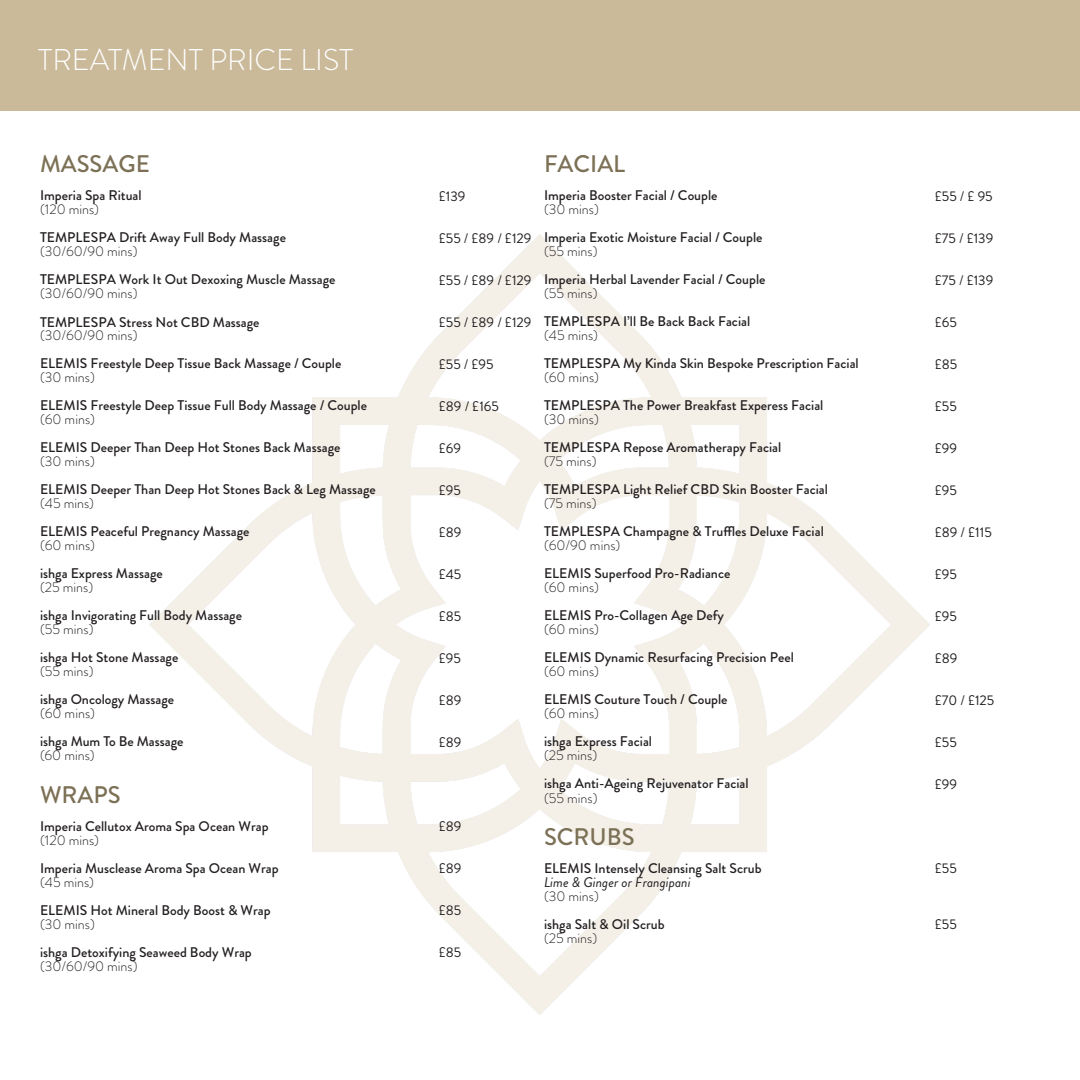
<style>
.page{position:relative;width:1080px;height:1080px;background:#fff}
.page>*{position:absolute;margin:0;border:0;box-sizing:border-box;transform-origin:0 0}
.t1{font:300 30px "Brandon Grotesque";color:#fff}
.t2{font:500 24px "Brandon Grotesque";color:#7c7156}
.t3{font:500 14px/14px "Brandon Grotesque";color:#231f20}
.t4{font:300 14px "Brandon Grotesque";color:#231f20}
.t5{font:14px "Brandon Grotesque";color:#231f20}
.t6{font:italic 14px "Brandon Grotesque";color:#231f20}
.s1{font-weight:300}
</style>
<div class="page">
<img style="left:149px;top:234px;width:781px;height:781px">
<div style="left:0;top:0;width:1080px;height:111px;background:#caba9a"></div>
<p class="t1" style="left:38px;top:39px;width:317px">TREATMENT PRICE LIST</p>
<p class="t2" style="left:40px;top:147px;width:111px">MASSAGE</p>
<p class="t3" style="left:40px;top:189px;width:103px">Imperia Spa Ritual</p>
<p class="t4" style="left:40px;top:200px;width:61px">(120 mins)</p>
<p class="t3" style="left:40px;top:231px;width:247px">TEMPLESPA Drift Away Full Body Massage</p>
<p class="t4" style="left:40px;top:242px;width:99px">(30/60/90 mins)</p>
<p class="t3" style="left:40px;top:273px;width:297px">TEMPLESPA Work It Out Dexoxing Muscle Massage</p>
<p class="t4" style="left:40px;top:284px;width:99px">(30/60/90 mins)</p>
<p class="t3" style="left:40px;top:315px;width:221px">TEMPLESPA Stress Not CBD Massage <span class="s1">(30/60/90 mins)</span></p>
<p class="t3" style="left:40px;top:357px;width:303px">ELEMIS Freestyle Deep Tissue Back Massage / Couple <span class="s1">(30 mins)</span></p>
<p class="t3" style="left:40px;top:399px;width:329px">ELEMIS Freestyle Deep Tissue Full Body Massage / Couple <span class="s1">(60 mins)</span></p>
<p class="t3" style="left:40px;top:441px;width:302px">ELEMIS Deeper Than Deep Hot Stones Back Massage <span class="s1">(30 mins)</span></p>
<p class="t3" style="left:40px;top:483px;width:337px">ELEMIS Deeper Than Deep Hot Stones Back &amp; Leg Massage <span class="s1">(45 mins)</span></p>
<p class="t3" style="left:40px;top:525px;width:211px">ELEMIS Peaceful Pregnancy Massage <span class="s1">(60 mins)</span></p>
<p class="t3" style="left:40px;top:567px;width:124px">ishga Express Massage <span class="s1">(25 mins)</span></p>
<p class="t3" style="left:40px;top:609px;width:204px">ishga Invigorating Full Body Massage <span class="s1">(55 mins)</span></p>
<p class="t3" style="left:40px;top:651px;width:140px">ishga Hot Stone Massage <span class="s1">(55 mins)</span></p>
<p class="t3" style="left:40px;top:693px;width:136px">ishga Oncology Massage <span class="s1">(60 mins)</span></p>
<p class="t3" style="left:40px;top:735px;width:145px">ishga Mum To Be Massage <span class="s1">(60 mins)</span></p>
<p class="t2" style="left:40px;top:778px;width:82px">WRAPS</p>
<p class="t3" style="left:40px;top:820px;width:230px">Imperia Cellutox Aroma Spa Ocean Wrap <span class="s1">(120 mins)</span></p>
<p class="t3" style="left:40px;top:862px;width:240px">Imperia Musclease Aroma Spa Ocean Wrap <span class="s1">(45 mins)</span></p>
<p class="t3" style="left:40px;top:904px;width:232px">ELEMIS Hot Mineral Body Boost &amp; Wrap <span class="s1">(30 mins)</span></p>
<p class="t3" style="left:40px;top:946px;width:213px">ishga Detoxifying Seaweed Body Wrap <span class="s1">(30/60/90 mins)</span></p>
<p class="t5" style="left:439px;top:187px;width:28px">£139</p>
<p class="t5" style="left:439px;top:229px;width:94px">£55 / £89 / £129</p>
<p class="t5" style="left:439px;top:271px;width:94px">£55 / £89 / £129</p>
<p class="t5" style="left:439px;top:313px;width:94px">£55 / £89 / £129</p>
<p class="t5" style="left:439px;top:355px;width:56px">£55 / £95</p>
<p class="t5" style="left:439px;top:397px;width:62px">£89 / £165</p>
<p class="t5" style="left:439px;top:439px;width:24px">£69</p>
<p class="t5" style="left:439px;top:481px;width:24px">£95</p>
<p class="t5" style="left:439px;top:523px;width:24px">£89</p>
<p class="t5" style="left:439px;top:565px;width:24px">£45</p>
<p class="t5" style="left:439px;top:607px;width:24px">£85</p>
<p class="t5" style="left:439px;top:649px;width:24px">£95</p>
<p class="t5" style="left:439px;top:691px;width:24px">£89</p>
<p class="t5" style="left:439px;top:733px;width:24px">£89</p>
<p class="t5" style="left:439px;top:817px;width:24px">£89</p>
<p class="t5" style="left:439px;top:859px;width:24px">£89</p>
<p class="t5" style="left:439px;top:901px;width:24px">£85</p>
<p class="t5" style="left:439px;top:943px;width:24px">£85</p>
<p class="t2" style="left:544px;top:147px;width:83px">FACIAL</p>
<p class="t3" style="left:544px;top:189px;width:175px">Imperia Booster Facial / Couple</p>
<p class="t4" style="left:544px;top:200px;width:56px">(30 mins)</p>
<p class="t3" style="left:544px;top:231px;width:220px">Imperia Exotic Moisture Facial / Couple</p>
<p class="t4" style="left:544px;top:242px;width:55px">(55 mins)</p>
<p class="t3" style="left:544px;top:273px;width:223px">Imperia Herbal Lavender Facial / Couple</p>
<p class="t4" style="left:544px;top:284px;width:55px">(55 mins)</p>
<p class="t3" style="left:544px;top:315px;width:208px">TEMPLESPA I’ll Be Back Back Facial</p>
<p class="t4" style="left:544px;top:326px;width:55px">(45 mins)</p>
<p class="t3" style="left:544px;top:357px;width:316px">TEMPLESPA My Kinda Skin Bespoke Prescription Facial</p>
<p class="t4" style="left:544px;top:368px;width:56px">(60 mins)</p>
<p class="t3" style="left:544px;top:399px;width:281px">TEMPLESPA The Power Breakfast Experess Facial</p>
<p class="t4" style="left:544px;top:410px;width:56px">(30 mins)</p>
<p class="t3" style="left:544px;top:441px;width:239px">TEMPLESPA Repose Aromatherapy Facial</p>
<p class="t4" style="left:544px;top:452px;width:54px">(75 mins)</p>
<p class="t3" style="left:544px;top:483px;width:286px">TEMPLESPA Light Relief CBD Skin Booster Facial</p>
<p class="t4" style="left:544px;top:494px;width:54px">(75 mins)</p>
<p class="t3" style="left:544px;top:525px;width:281px">TEMPLESPA Champagne &amp; Truffles Deluxe Facial</p>
<p class="t4" style="left:544px;top:536px;width:78px">(60/90 mins)</p>
<p class="t3" style="left:544px;top:567px;width:188px">ELEMIS Superfood Pro-Radiance</p>
<p class="t4" style="left:544px;top:578px;width:56px">(60 mins)</p>
<p class="t3" style="left:544px;top:609px;width:182px">ELEMIS Pro-Collagen Age Defy</p>
<p class="t4" style="left:544px;top:620px;width:56px">(60 mins)</p>
<p class="t3" style="left:544px;top:651px;width:251px">ELEMIS Dynamic Resurfacing Precision Peel</p>
<p class="t4" style="left:544px;top:662px;width:56px">(60 mins)</p>
<p class="t3" style="left:544px;top:693px;width:185px">ELEMIS Couture Touch / Couple</p>
<p class="t4" style="left:544px;top:704px;width:56px">(60 mins)</p>
<p class="t3" style="left:544px;top:735px;width:110px">ishga Express Facial</p>
<p class="t4" style="left:544px;top:746px;width:55px">(25 mins)</p>
<p class="t3" style="left:544px;top:777px;width:206px">ishga Anti-Ageing Rejuvenator Facial</p>
<p class="t4" style="left:544px;top:788px;width:55px">(55 mins)</p>
<p class="t2" style="left:544px;top:820px;width:92px">SCRUBS</p>
<p class="t3" style="left:544px;top:861px;width:219px">ELEMIS Intensely Cleansing Salt Scrub</p>
<p class="t6" style="left:544px;top:872px;width:148px">Lime &amp; Ginger or Frangipani</p>
<p class="t4" style="left:544px;top:886px;width:56px">(30 mins)</p>
<p class="t3" style="left:544px;top:917px;width:122px">ishga Salt &amp; Oil Scrub</p>
<p class="t4" style="left:544px;top:928px;width:55px">(25 mins)</p>
<p class="t5" style="left:935px;top:187px;width:59px">£55 / £ 95</p>
<p class="t5" style="left:935px;top:229px;width:60px">£75 / £139</p>
<p class="t5" style="left:935px;top:271px;width:60px">£75 / £139</p>
<p class="t5" style="left:935px;top:313px;width:24px">£65</p>
<p class="t5" style="left:935px;top:355px;width:24px">£85</p>
<p class="t5" style="left:935px;top:397px;width:23px">£55</p>
<p class="t5" style="left:935px;top:439px;width:24px">£99</p>
<p class="t5" style="left:935px;top:481px;width:24px">£95</p>
<p class="t5" style="left:935px;top:523px;width:59px">£89 / £115</p>
<p class="t5" style="left:935px;top:565px;width:24px">£95</p>
<p class="t5" style="left:935px;top:607px;width:24px">£95</p>
<p class="t5" style="left:935px;top:649px;width:24px">£89</p>
<p class="t5" style="left:935px;top:691px;width:61px">£70 / £125</p>
<p class="t5" style="left:935px;top:733px;width:23px">£55</p>
<p class="t5" style="left:935px;top:775px;width:24px">£99</p>
<p class="t5" style="left:935px;top:859px;width:23px">£55</p>
<p class="t5" style="left:935px;top:915px;width:23px">£55</p>
</div>
